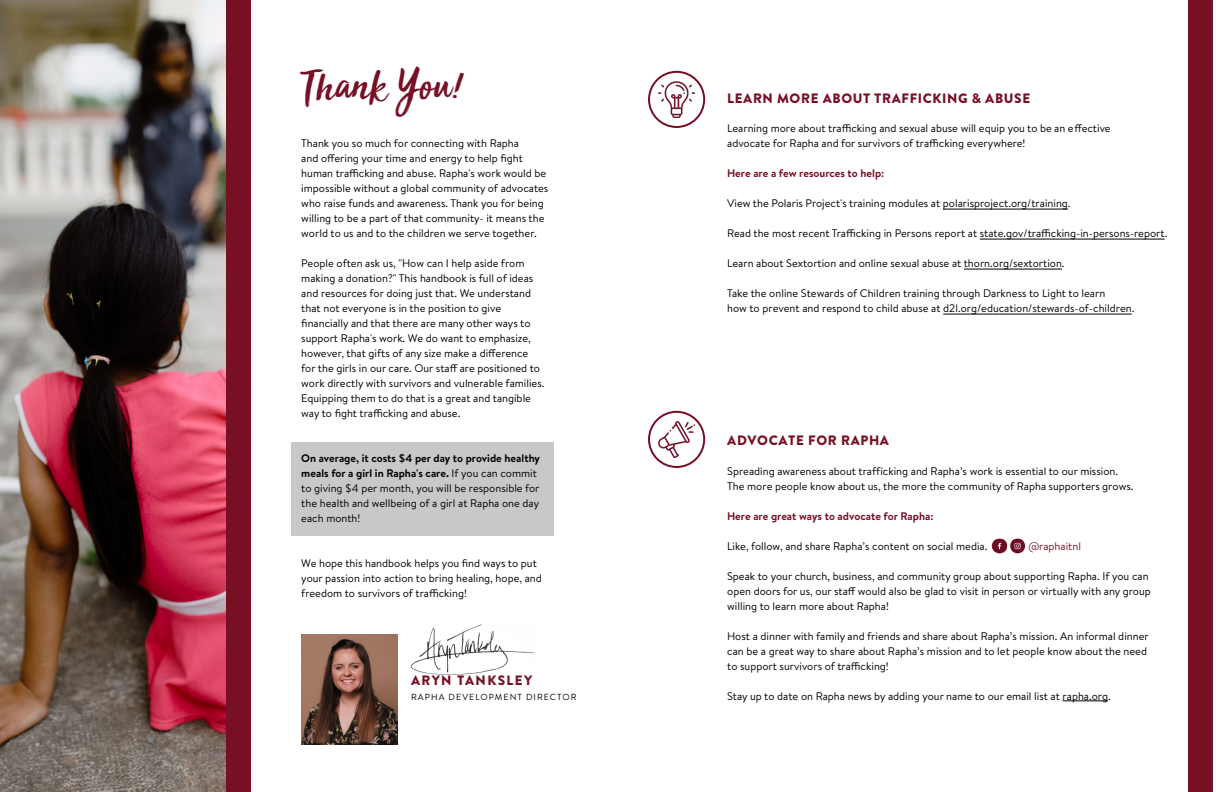
<style>
.page{position:relative;width:1224px;height:792px;background:#fff}
.page>*{position:absolute;margin:0;border:0;box-sizing:border-box;transform-origin:0 0}
.t1{font:48px "Sun Valley";color:#771025}
.t2{font:900 13.6px "Brandon Text";letter-spacing:.045em;color:#771025}
.t3{font:900 13.6px "Brandon Text";letter-spacing:.1em;color:#771025}
.t4{font:11px/15px "Brandon Text";color:#000}
.t5{font:700 11px "Brandon Text";color:#771025}
.t6{font:11px "Brandon Text";color:#771025}
.t7{font:8.8px "Brandon Text";letter-spacing:.12em;color:#000}
.s1{font-family:"Turbinado Bold Pro"}
.s2{font-weight:700}
</style>
<div class="page">
<div style="left:291px;top:442px;width:263px;height:94px;background:#c7c8ca"></div>
<svg style="left:649px;top:72px;width:55px;height:55px"></svg>
<img style="left:659px;top:81px;width:36px;height:36px">
<div style="left:648px;top:71px;width:57px;height:57px;border:2px solid #771025;border-radius:50%"></div>
<img style="left:410px;top:624px;width:125px;height:51px">
<img style="left:301px;top:634px;width:96px;height:111px">
<img style="left:0;top:0;width:226px;height:792px">
<div style="left:226px;top:0;width:25px;height:792px;background:#771025"></div>
<div style="left:1188px;top:0;width:25px;height:792px;background:#771025"></div>
<img style="left:991px;top:538px;width:16px;height:16px">
<img style="left:1010px;top:538px;width:16px;height:16px">
<svg style="left:649px;top:412px;width:55px;height:55px"></svg>
<img style="left:659px;top:421px;width:36px;height:36px">
<div style="left:648px;top:411px;width:57px;height:57px;border:2px solid #771025;border-radius:50%"></div>
<hr style="left:1063px;top:701px;width:45px;height:1px;background:#000">
<hr style="left:943px;top:314px;width:189px;height:1px;background:#000">
<hr style="left:964px;top:269px;width:98px;height:1px;background:#000">
<hr style="left:980px;top:239px;width:185px;height:1px;background:#000">
<hr style="left:943px;top:209px;width:125px;height:1px;background:#000">
<h1 class="t1" style="left:301px;top:45px;width:161px">Thank You<span class="s1">!</span></h1>
<p class="t4" style="left:301px;top:135px;width:249px">Thank you so much for connecting with Rapha<br>and offering your time and energy to help fight human trafficking and abuse. Rapha's work would be impossible without a global community of advocates who raise funds and awareness. Thank you for being willing to be a part of that community- it means the world to us and to the children we serve together.</p>
<p class="t4" style="left:301px;top:255px;width:245px">People often ask us, "How can I help aside from making a donation?" This handbook is full of ideas and resources for doing just that. We understand that not everyone is in the position to give financially and that there are many other ways to support Rapha's work. We do want to emphasize, however, that gifts of any size make a difference for the girls in our care. Our staff are positioned to work directly with survivors and vulnerable families.<br>Equipping them to do that is a great and tangible way to fight trafficking and abuse.</p>
<p class="t4" style="left:301px;top:450px;width:240px"><span class="s2">On average, it costs $4 per day to provide healthy meals for a girl in Rapha's care.</span> If you can commit to giving $4 per month, you will be responsible for the health and wellbeing of a girl at Rapha one day each month!</p>
<p class="t4" style="left:301px;top:555px;width:242px">We hope this handbook helps you find ways to put your passion into action to bring healing, hope, and freedom to survivors of trafficking!</p>
<p class="t3" style="left:411px;top:671px;width:123px">ARYN TANKSLEY</p>
<p class="t7" style="left:411px;top:691px;width:167px">RAPHA DEVELOPMENT DIRECTOR</p>
<p class="t2" style="left:727px;top:88px;width:304px">LEARN MORE ABOUT TRAFFICKING &amp; ABUSE</p>
<p class="t4" style="left:727px;top:120px;width:385px">Learning more about trafficking and sexual abuse will equip you to be an effective advocate for Rapha and for survivors of trafficking everywhere!</p>
<p class="t5" style="left:727px;top:166px;width:159px">Here are a few resources to help:</p>
<p class="t4" style="left:727px;top:195px;width:345px">View the Polaris Project's training modules at polarisproject.org/training.</p>
<p class="t4" style="left:727px;top:225px;width:442px">Read the most recent Trafficking in Persons report at state.gov/trafficking-in-persons-report.</p>
<p class="t4" style="left:727px;top:255px;width:339px">Learn about Sextortion and online sexual abuse at thorn.org/sextortion.</p>
<p class="t4" style="left:727px;top:285px;width:409px">Take the online Stewards of Children training through Darkness to Light to learn<br>how to prevent and respond to child abuse at d2l.org/education/stewards-of-children.</p>
<p class="t2" style="left:727px;top:430px;width:163px">ADVOCATE FOR RAPHA</p>
<p class="t4" style="left:727px;top:463px;width:408px">Spreading awareness about trafficking and Rapha’s work is essential to our mission.<br>The more people know about us, the more the community of Rapha supporters grows.</p>
<p class="t5" style="left:727px;top:508px;width:208px">Here are great ways to advocate for Rapha:</p>
<p class="t4" style="left:727px;top:538px;width:262px">Like, follow, and share Rapha’s content on social media.</p>
<p class="t6" style="left:1028px;top:538px;width:54px">@raphaitnl</p>
<p class="t4" style="left:727px;top:568px;width:425px">Speak to your church, business, and community group about supporting Rapha. If you can open doors for us, our staff would also be glad to visit in person or virtually with any group willing to learn more about Rapha!</p>
<p class="t4" style="left:727px;top:628px;width:423px">Host a dinner with family and friends and share about Rapha’s mission. An informal dinner can be a great way to share about Rapha’s mission and to let people know about the need to support survivors of trafficking!</p>
<p class="t4" style="left:727px;top:688px;width:385px">Stay up to date on Rapha news by adding your name to our email list at rapha.org.</p>
</div>
